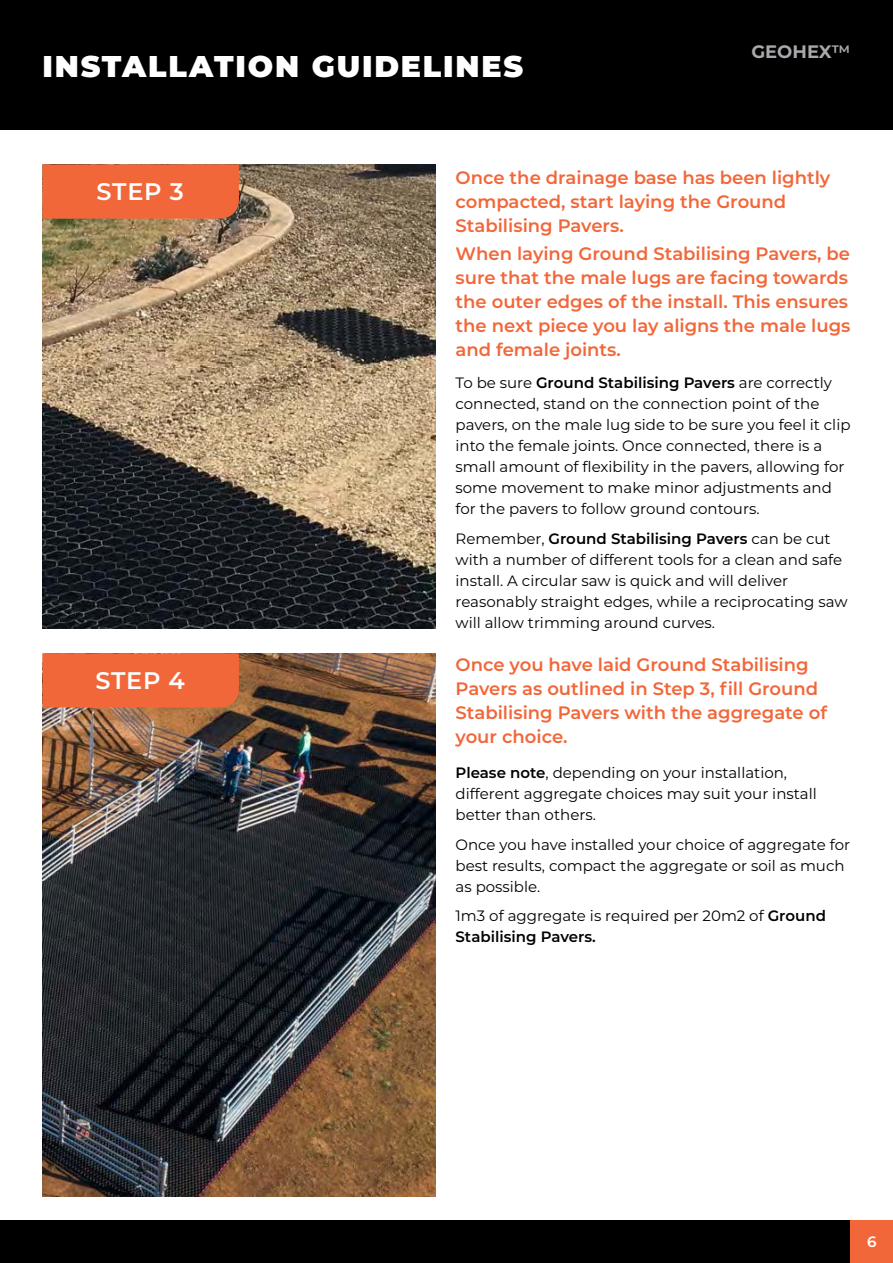
<style>
.page{position:relative;width:893px;height:1263px;background:#fff}
.page>*{position:absolute;margin:0;border:0;box-sizing:border-box;transform-origin:0 0}
.t1{font:900 30px "Montserrat";letter-spacing:.06em;color:#fff}
.t2{font:600 24px "Montserrat";letter-spacing:.03em;color:#fff}
.t3{font:600 18px/24px "Montserrat";color:#f26739}
.t4{font:700 18px "Montserrat";color:#a7a9ac}
.t5{font:15px/21px "Montserrat";color:#000}
.t6{font:600 15px "Montserrat";color:#fff}
.s1{font-weight:600}
</style>
<div class="page">
<div style="left:1px;top:1221px;width:892px;height:42px;background:#000"></div>
<div style="left:850px;top:1221px;width:43px;height:42px;background:#f26739"></div>
<div style="left:0;top:0;width:893px;height:129px;background:#000"></div>
<img style="left:43px;top:164px;width:392px;height:464px">
<div style="left:43px;top:164px;width:196px;height:55px;background:#f26739"></div>
<img style="left:43px;top:654px;width:392px;height:542px">
<div style="left:43px;top:653px;width:196px;height:54px;background:#f26739"></div>
<h1 class="t1" style="left:43px;top:44px;width:482px">INSTALLATION GUIDELINES</h1>
<p class="t4" style="left:751px;top:39px;width:101px">GEOHEX<span class="s1">™</span></p>
<h2 class="t2" style="left:97px;top:175px;width:88px">STEP 3</h2>
<h2 class="t2" style="left:95px;top:664px;width:91px">STEP 4</h2>
<p class="t3" style="left:456px;top:165px;width:376px">Once the drainage base has been lightly compacted, start laying the Ground<br>Stabilising Pavers.</p>
<p class="t3" style="left:456px;top:241px;width:396px">When laying Ground Stabilising Pavers, be sure that the male lugs are facing towards the outer edges of the install. This ensures the next piece you lay aligns the male lugs and female joints.</p>
<p class="t5" style="left:456px;top:372px;width:396px">To be sure <span class="s1">Ground Stabilising Pavers</span> are correctly connected, stand on the connection point of the pavers, on the male lug side to be sure you feel it clip into the female joints. Once connected, there is a small amount of flexibility in the pavers, allowing for some movement to make minor adjustments and for the pavers to follow ground contours.</p>
<p class="t5" style="left:456px;top:527px;width:394px">Remember, <span class="s1">Ground Stabilising Pavers</span> can be cut with a number of different tools for a clean and safe install. A circular saw is quick and will deliver reasonably straight edges, while a reciprocating saw will allow trimming around curves.</p>
<p class="t3" style="left:456px;top:652px;width:373px">Once you have laid Ground Stabilising Pavers as outlined in Step 3, fill Ground Stabilising Pavers with the aggregate of your choice.</p>
<p class="t5" style="left:456px;top:762px;width:363px"><span class="s1">Please note</span>, depending on your installation, different aggregate choices may suit your install better than others.</p>
<p class="t5" style="left:456px;top:833px;width:396px">Once you have installed your choice of aggregate for best results, compact the aggregate or soil as much as possible.</p>
<p class="t5" style="left:456px;top:905px;width:372px">1m3 of aggregate is required per 20m2 of <span class="s1">Ground<br>Stabilising Pavers.</span></p>
<p class="t6" style="left:867px;top:1231px;width:11px">6</p>
</div>
